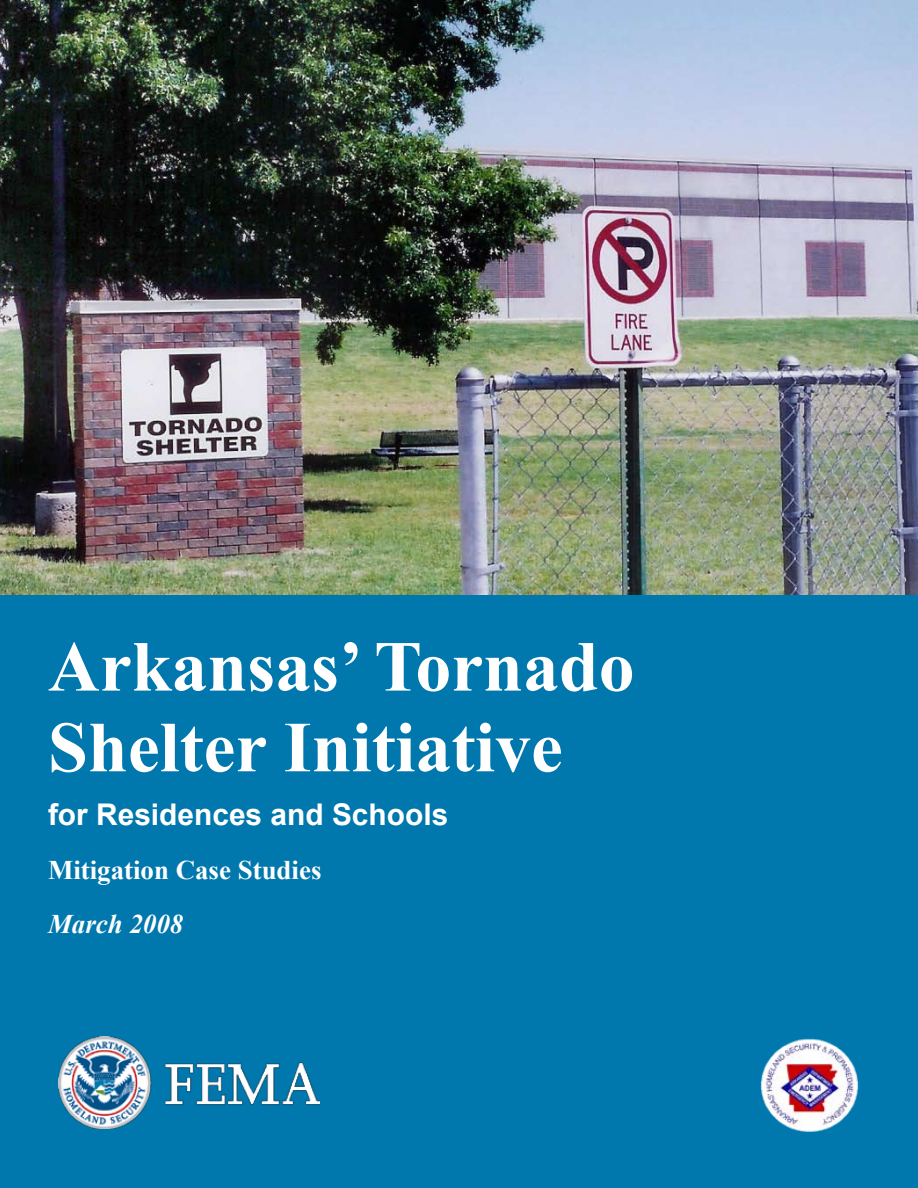
<style>
.page{position:relative;width:918px;height:1188px;background:#fff}
.page>*{position:absolute;margin:0;border:0;box-sizing:border-box;transform-origin:0 0}
.t1{font:700 71.7px/80.7px "Times New Roman";color:#fff}
.t2{font:700 29.85px "Arial";color:#fff}
.t3{font:700 26.85px "Times New Roman";color:#fff}
.t4{font:italic 700 26.85px "Times New Roman";color:#fff}
</style>
<div class="page">
<div style="left:1px;top:595px;width:917px;height:593px;background:#0078ae"></div>
<img style="left:58px;top:1036px;width:262px;height:93px">
<img style="left:0;top:0;width:918px;height:594px">
<img style="left:760px;top:1038px;width:100px;height:94px">
<p class="t1" style="left:48px;top:624px;width:588px">Arkansas’ Tornado<br>Shelter Initiative</p>
<p class="t2" style="left:48px;top:795px;width:402px">for Residences and Schools</p>
<p class="t3" style="left:48px;top:851px;width:275px">Mitigation Case Studies</p>
<p class="t4" style="left:48px;top:905px;width:137px">March 2008</p>
</div>
